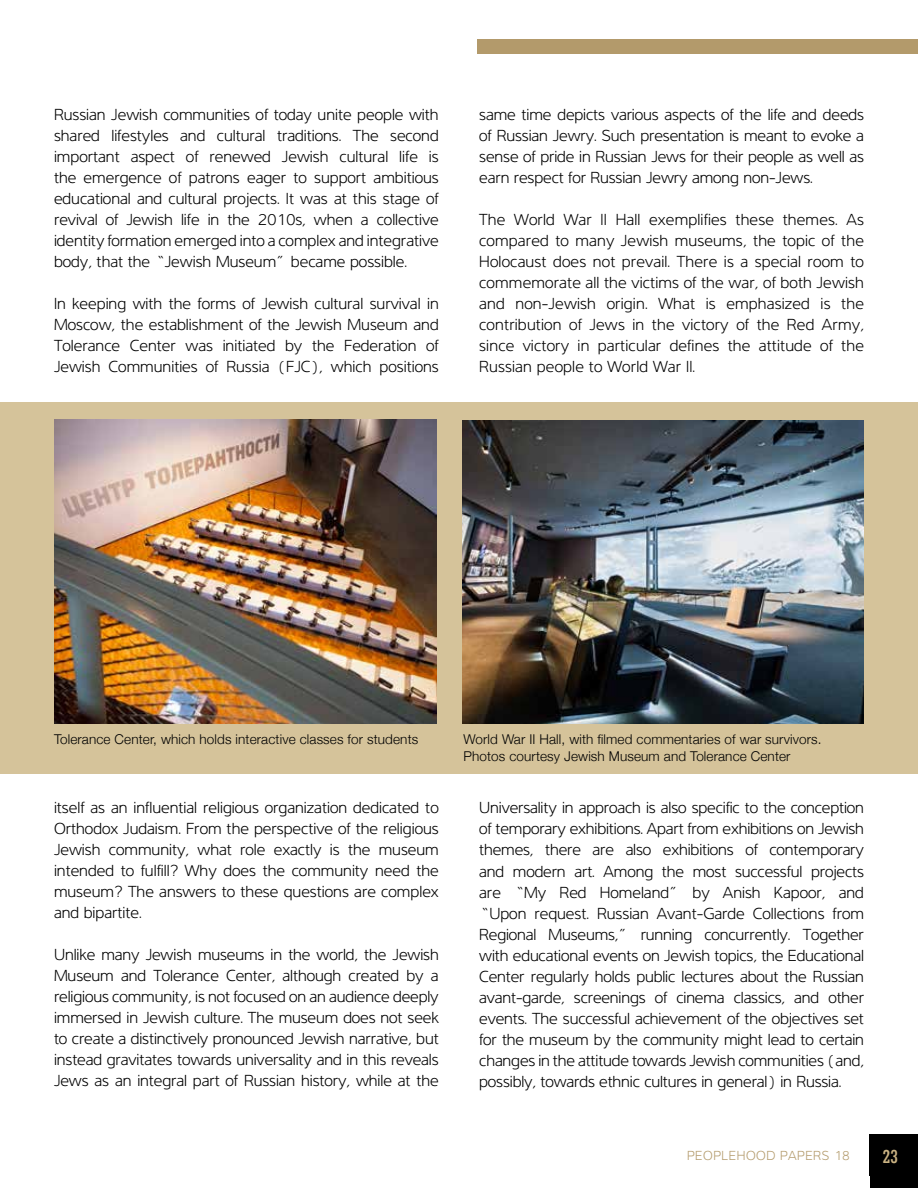
<style>
.page{position:relative;width:918px;height:1188px;background:#fff}
.page>*{position:absolute;margin:0;border:0;box-sizing:border-box;transform-origin:0 0}
.t1{font:700 condensed 19.5px "Geometric Slab 703 BT";color:#cab282}
.t2{font:300 16.5px/21px "Interval";color:#000;text-align:justify}
.t3{font:300 13.5px/16.5px "Helvetica Neue";letter-spacing:.01em;color:#000}
.t4{font:300 13.5px "Interval";letter-spacing:.04em;color:#b39a6b}
</style>
<div class="page">
<div style="left:870px;top:1134px;width:48px;height:54px;background:#000"></div>
<div style="left:0;top:402px;width:918px;height:372px;background:#d5c39a"></div>
<img style="left:54px;top:420px;width:382px;height:304px">
<img style="left:462px;top:420px;width:402px;height:304px">
<div style="left:477px;top:40px;width:441px;height:14px;background:#b39a6b"></div>
<p class="t2" style="left:54px;top:104px;width:386px">Russian Jewish communities of today unite people with shared lifestyles and cultural traditions. The second important aspect of renewed Jewish cultural life is the emergence of patrons eager to support ambitious educational and cultural projects. It was at this stage of revival of Jewish life in the 2010s, when a collective identity formation emerged into a complex and integrative body, that the “Jewish Museum” became possible.</p>
<p class="t2" style="left:54px;top:293px;width:386px">In keeping with the forms of Jewish cultural survival in Moscow, the establishment of the Jewish Museum and Tolerance Center was initiated by the Federation of Jewish Communities of Russia (FJC), which positions</p>
<p class="t2" style="left:479px;top:104px;width:386px">same time depicts various aspects of the life and deeds of Russian Jewry. Such presentation is meant to evoke a sense of pride in Russian Jews for their people as well as earn respect for Russian Jewry among non-Jews.</p>
<p class="t2" style="left:479px;top:209px;width:386px">The World War II Hall exemplifies these themes. As compared to many Jewish museums, the topic of the Holocaust does not prevail. There is a special room to commemorate all the victims of the war, of both Jewish and non-Jewish origin. What is emphasized is the contribution of Jews in the victory of the Red Army, since victory in particular defines the attitude of the Russian people to World War II.</p>
<p class="t3" style="left:54px;top:731px;width:366px">Tolerance Center, which holds interactive classes for students</p>
<p class="t3" style="left:463px;top:731px;width:360px">World War II Hall, with filmed commentaries of war survivors.<br>Photos courtesy Jewish Museum and Tolerance Center</p>
<p class="t2" style="left:54px;top:797px;width:386px">itself as an influential religious organization dedicated to Orthodox Judaism. From the perspective of the religious Jewish community, what role exactly is the museum intended to fulfill? Why does the community need the museum? The answers to these questions are complex and bipartite.</p>
<p class="t2" style="left:54px;top:944px;width:386px">Unlike many Jewish museums in the world, the Jewish Museum and Tolerance Center, although created by a religious community, is not focused on an audience deeply immersed in Jewish culture. The museum does not seek to create a distinctively pronounced Jewish narrative, but instead gravitates towards universality and in this reveals Jews as an integral part of Russian history, while at the</p>
<p class="t2" style="left:479px;top:797px;width:386px">Universality in approach is also specific to the conception of temporary exhibitions. Apart from exhibitions on Jewish themes, there are also exhibitions of contemporary and modern art. Among the most successful projects are “My Red Homeland” by Anish Kapoor, and “Upon request. Russian Avant-Garde Collections from Regional Museums,” running concurrently. Together with educational events on Jewish topics, the Educational Center regularly holds public lectures about the Russian avant-garde, screenings of cinema classics, and other events. The successful achievement of the objectives set for the museum by the community might lead to certain changes in the attitude towards Jewish communities (and, possibly, towards ethnic cultures in general) in Russia.</p>
<p class="t4" style="left:687px;top:1148px;width:164px">PEOPLEHOOD PAPERS 18</p>
<p class="t1" style="left:883px;top:1144px;width:17px">23</p>
</div>
